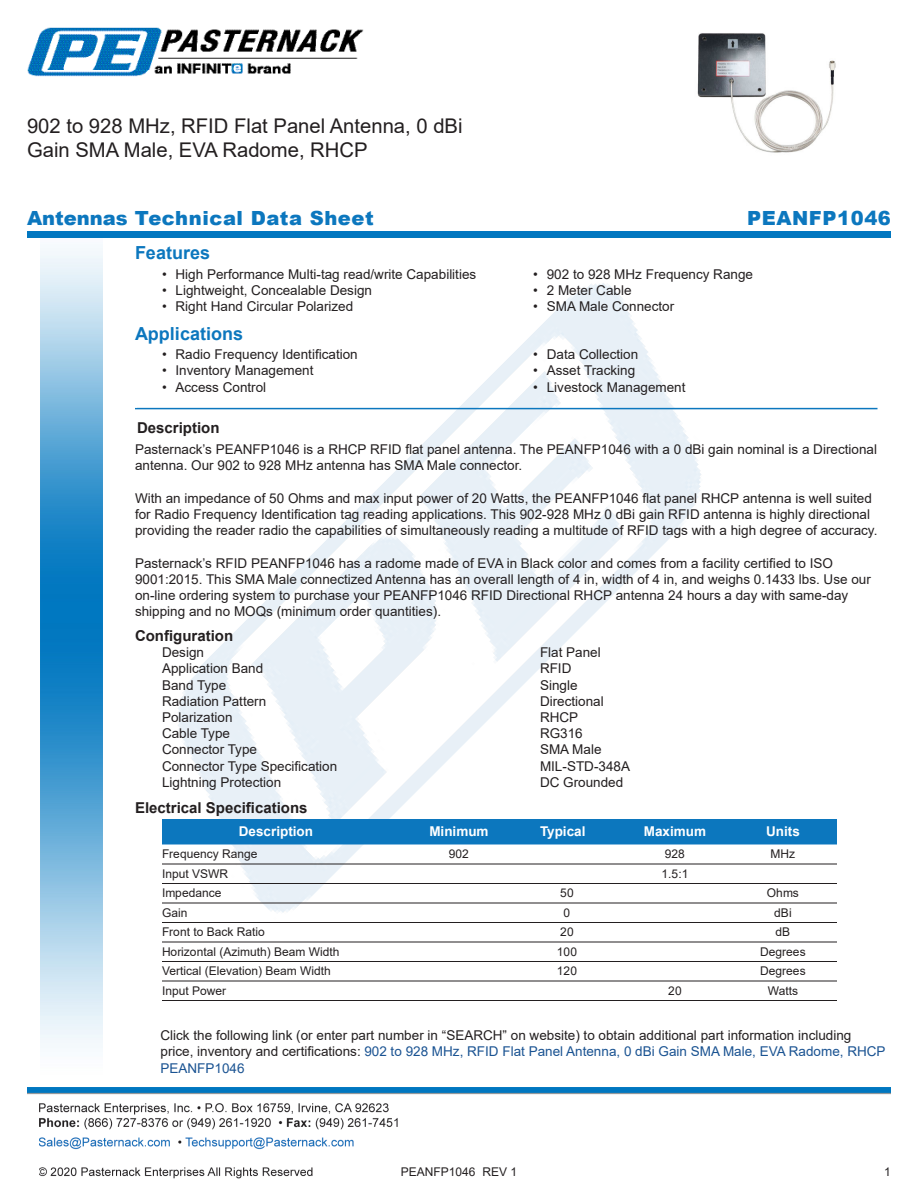
<style>
.page{position:relative;width:918px;height:1188px;background:#fff}
.page>*{position:absolute;margin:0;border:0;box-sizing:border-box;transform-origin:0 0}
.Web_Description_Para{font:20.25px/24.3px "Arial";color:#231f20}
.t1{font:900 19.5px "Arial";letter-spacing:.03em;color:#0c77be}
.Head1{font:700 18px "Arial";color:#0c77be}
.Head1-2{font:700 15px "Arial";color:#231f20}
.MarketingDescription{font:13.5px/16.2px "Arial";color:#231f20}
.Description_and_PN_L{font:13.5px/16.2px "Arial";color:#231f20}
.Specs_Para{font:13.5px "Arial";color:#231f20}
.Table-Header{font:700 13.5px "Arial";color:#fff}
.Table-Body{font:12px "Arial";color:#231f20}
.MarketingDescription-2{font:700 7.5px "Arial";color:#fff}
.s1{color:#1a5392}
</style>
<div class="page">
<img style="left:102px;top:248px;width:719px;height:722px">
<img style="left:40px;top:237px;width:62px;height:811px">
<img style="left:39px;top:1103px;width:359px;height:76px">
<img style="left:27px;top:1088px;width:864px;height:7px">
<div style="left:27px;top:231px;width:864px;height:6px;background:#0177c0"></div>
<img style="left:27px;top:27px;width:337px;height:50px">
<hr style="left:135px;top:408px;width:743px;height:1px;background:#0c77be">
<div style="left:162px;top:819px;width:675px;height:26px;background:#0c77be"></div>
<hr style="left:162px;top:864px;width:675px;height:1px;background:#231f20">
<hr style="left:162px;top:883px;width:675px;height:1px;background:#231f20">
<hr style="left:162px;top:903px;width:675px;height:1px;background:#231f20">
<hr style="left:162px;top:922px;width:675px;height:1px;background:#231f20">
<hr style="left:162px;top:942px;width:675px;height:1px;background:#231f20">
<hr style="left:162px;top:961px;width:675px;height:1px;background:#231f20">
<hr style="left:162px;top:981px;width:675px;height:1px;background:#231f20">
<hr style="left:162px;top:1000px;width:675px;height:1px;background:#231f20">
<img style="left:697px;top:33px;width:139px;height:120px">
<h1 class="Web_Description_Para" style="left:27px;top:114px;width:437px">902 to 928 MHz, RFID Flat Panel Antenna, 0 dBi<br>Gain SMA Male, EVA Radome, RHCP</h1>
<p class="t1" style="left:27px;top:204px;width:348px">Antennas Technical Data Sheet</p>
<p class="t1" style="left:747px;top:204px;width:145px">PEANFP1046</p>
<p class="Head1" style="left:135px;top:240px;width:77px">Features</p>
<p class="MarketingDescription" style="left:162px;top:266px;width:316px">• High Performance Multi-tag read/write Capabilities</p>
<p class="MarketingDescription" style="left:162px;top:282px;width:212px">• Lightweight, Concealable Design</p>
<p class="MarketingDescription" style="left:162px;top:298px;width:193px">• Right Hand Circular Polarized</p>
<p class="Head1" style="left:135px;top:321px;width:110px">Applications</p>
<p class="MarketingDescription" style="left:162px;top:346px;width:197px">• Radio Frequency Identification</p>
<p class="MarketingDescription" style="left:162px;top:363px;width:153px">• Inventory Management</p>
<p class="MarketingDescription" style="left:162px;top:379px;width:106px">• Access Control</p>
<p class="MarketingDescription-2" style="left:135px;top:400px;width:4px">.</p>
<p class="MarketingDescription" style="left:533px;top:266px;width:221px">• 902 to 928 MHz Frequency Range</p>
<p class="MarketingDescription" style="left:533px;top:282px;width:100px">• 2 Meter Cable</p>
<p class="MarketingDescription" style="left:533px;top:298px;width:143px">• SMA Male Connector</p>
<p class="MarketingDescription" style="left:533px;top:346px;width:107px">• Data Collection</p>
<p class="MarketingDescription" style="left:533px;top:363px;width:104px">• Asset Tracking</p>
<p class="MarketingDescription" style="left:533px;top:379px;width:154px">• Livestock Management</p>
<p class="Head1-2" style="left:137px;top:417px;width:84px">Description</p>
<p class="MarketingDescription" style="left:135px;top:441px;width:744px">Pasternack’s PEANFP1046 is a RHCP RFID flat panel antenna. The PEANFP1046 with a 0 dBi gain nominal is a Directional antenna. Our 902 to 928 MHz antenna has SMA Male connector.</p>
<p class="MarketingDescription" style="left:135px;top:490px;width:744px">With an impedance of 50 Ohms and max input power of 20 Watts, the PEANFP1046 flat panel RHCP antenna is well suited for Radio Frequency Identification tag reading applications. This 902-928 MHz 0 dBi gain RFID antenna is highly directional providing the reader radio the capabilities of simultaneously reading a multitude of RFID tags with a high degree of accuracy.</p>
<p class="MarketingDescription" style="left:135px;top:555px;width:737px">Pasternack’s RFID PEANFP1046 has a radome made of EVA in Black color and comes from a facility certified to ISO 9001:2015. This SMA Male connectized Antenna has an overall length of 4 in, width of 4 in, and weighs 0.1433 lbs. Use our on-line ordering system to purchase your PEANFP1046 RFID Directional RHCP antenna 24 hours a day with same-day shipping and no MOQs (minimum order quantities).</p>
<p class="Head1-2" style="left:135px;top:625px;width:100px">Configuration</p>
<p class="Specs_Para" style="left:162px;top:643px;width:44px">Design</p>
<p class="Specs_Para" style="left:540px;top:643px;width:62px">Flat Panel</p>
<p class="Specs_Para" style="left:162px;top:659px;width:103px">Application Band</p>
<p class="Specs_Para" style="left:540px;top:659px;width:33px">RFID</p>
<p class="Specs_Para" style="left:162px;top:676px;width:66px">Band Type</p>
<p class="Specs_Para" style="left:540px;top:676px;width:39px">Single</p>
<p class="Specs_Para" style="left:162px;top:692px;width:106px">Radiation Pattern</p>
<p class="Specs_Para" style="left:540px;top:692px;width:65px">Directional</p>
<p class="Specs_Para" style="left:162px;top:708px;width:72px">Polarization</p>
<p class="Specs_Para" style="left:540px;top:708px;width:40px">RHCP</p>
<p class="Specs_Para" style="left:162px;top:724px;width:70px">Cable Type</p>
<p class="Specs_Para" style="left:540px;top:724px;width:44px">RG316</p>
<p class="Specs_Para" style="left:162px;top:740px;width:97px">Connector Type</p>
<p class="Specs_Para" style="left:540px;top:740px;width:63px">SMA Male</p>
<p class="Specs_Para" style="left:162px;top:757px;width:177px">Connector Type Specification</p>
<p class="Specs_Para" style="left:540px;top:757px;width:92px">MIL-STD-348A</p>
<p class="Specs_Para" style="left:162px;top:773px;width:121px">Lightning Protection</p>
<p class="Specs_Para" style="left:540px;top:773px;width:85px">DC Grounded</p>
<p class="Head1-2" style="left:135px;top:797px;width:174px">Electrical Specifications</p>
<p class="Table-Header" style="left:239px;top:822px;width:76px">Description</p>
<p class="Table-Header" style="left:429px;top:822px;width:61px">Minimum</p>
<p class="Table-Header" style="left:540px;top:822px;width:47px">Typical</p>
<p class="Table-Header" style="left:644px;top:822px;width:64px">Maximum</p>
<p class="Table-Header" style="left:766px;top:822px;width:35px">Units</p>
<p class="Table-Body" style="left:162px;top:846px;width:97px">Frequency Range</p>
<p class="Table-Body" style="left:449px;top:846px;width:22px">902</p>
<p class="Table-Body" style="left:665px;top:846px;width:22px">928</p>
<p class="Table-Body" style="left:771px;top:846px;width:26px">MHz</p>
<p class="Table-Body" style="left:162px;top:865px;width:68px">Input VSWR</p>
<p class="Table-Body" style="left:662px;top:865px;width:28px">1.5:1</p>
<p class="Table-Body" style="left:162px;top:885px;width:61px">Impedance</p>
<p class="Table-Body" style="left:560px;top:885px;width:15px">50</p>
<p class="Table-Body" style="left:767px;top:885px;width:34px">Ohms</p>
<p class="Table-Body" style="left:162px;top:904px;width:27px">Gain</p>
<p class="Table-Body" style="left:564px;top:904px;width:8px">0</p>
<p class="Table-Body" style="left:774px;top:904px;width:19px">dBi</p>
<p class="Table-Body" style="left:162px;top:924px;width:104px">Front to Back Ratio</p>
<p class="Table-Body" style="left:560px;top:924px;width:15px">20</p>
<p class="Table-Body" style="left:776px;top:924px;width:16px">dB</p>
<p class="Table-Body" style="left:162px;top:943px;width:179px">Horizontal (Azimuth) Beam Width</p>
<p class="Table-Body" style="left:557px;top:943px;width:22px">100</p>
<p class="Table-Body" style="left:760px;top:943px;width:47px">Degrees</p>
<p class="Table-Body" style="left:162px;top:963px;width:170px">Vertical (Elevation) Beam Width</p>
<p class="Table-Body" style="left:557px;top:963px;width:22px">120</p>
<p class="Table-Body" style="left:760px;top:963px;width:47px">Degrees</p>
<p class="Table-Body" style="left:162px;top:982px;width:66px">Input Power</p>
<p class="Table-Body" style="left:668px;top:982px;width:15px">20</p>
<p class="Table-Body" style="left:768px;top:982px;width:32px">Watts</p>
<p class="Description_and_PN_L" style="left:160px;top:1027px;width:727px">Click the following link (or enter part number in “SEARCH” on website) to obtain additional part information including price, inventory and certifications: <span class="s1">902 to 928 MHz, RFID Flat Panel Antenna, 0 dBi Gain SMA Male, EVA Radome, RHCP<br>PEANFP1046</span></p>
<p class="Table-Body" style="left:401px;top:1163px;width:118px">PEANFP1046 REV 1</p>
<p class="Table-Body" style="left:884px;top:1163px;width:8px">1</p>
</div>
